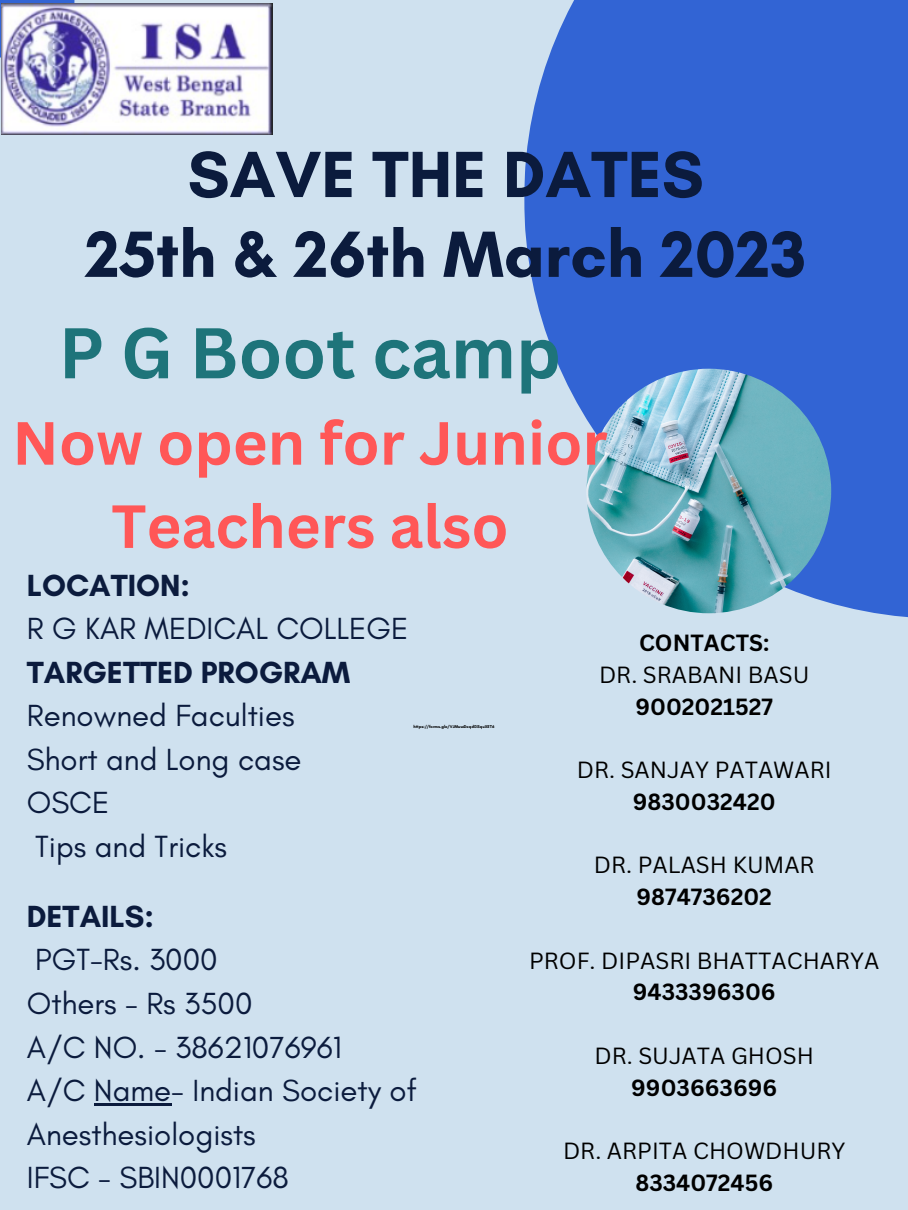
<style>
.page{position:relative;width:908px;height:1210px;background:#fff}
.page>*{position:absolute;margin:0;border:0;box-sizing:border-box;transform-origin:0 0}
.t1{font:700 70px "Canva Sans";color:#1e747a}
.t2{font:700 66.5px/79.8px "Glacial Indifference";color:#0b1b3d;text-align:center}
.t3{font:700 59.5px/83.2px "Canva Sans";color:#ff5757;text-align:center}
.t4{font:31.15px/43.6px "Glacial Indifference";color:#0b1b3d}
.t5{font:700 31.15px "Glacial Indifference";color:#0b1b3d}
.t6{font:22.75px "Canva Sans";color:#000}
.t7{font:700 22.75px "Canva Sans";color:#000}
.t8{font:700 4.2px "Glacial Indifference";color:#000}
</style>
<div class="page">
<div style="left:0;top:0;width:907px;height:1210px;background:#cfe1ef"></div>
<svg style="left:524px;top:0;width:383px;height:617px;background:#4875d7"></svg>
<div style="left:0;top:0;width:74px;height:59px;background:linear-gradient(to right,#3264d4,#3264d4)"></div>
<img style="left:586px;top:369px;width:244px;height:244px;border-radius:50%">
<img style="left:2px;top:3px;width:270px;height:131px">
<hr style="left:94px;top:1102px;width:77px;height:3px;background:#0b1b3d">
<h2 class="t2" style="left:85px;top:134px;width:722px">SAVE THE DATES<br>25th &amp; 26th March 2023</h2>
<h1 class="t1" style="left:59px;top:303px;width:504px">P G Boot camp</h1>
<h3 class="t3" style="left:12px;top:400px;width:596px">Now open for Junior<br>Teachers also</h3>
<p class="t5" style="left:27px;top:566px;width:165px">LOCATION:</p>
<p class="t4" style="left:27px;top:606px;width:383px">R G KAR MEDICAL COLLEGE</p>
<p class="t5" style="left:27px;top:653px;width:325px">TARGETTED PROGRAM</p>
<p class="t4" style="left:27px;top:693px;width:276px">Renowned Faculties<br>Short and Long case<br>OSCE<br>Tips and Tricks</p>
<p class="t8" style="left:413px;top:723px;width:82px">https://forms.gle/VJMuwDxqdGSquXET6</p>
<p class="t5" style="left:27px;top:897px;width:129px">DETAILS:</p>
<p class="t4" style="left:27px;top:937px;width:392px">PGT-Rs. 3000<br>Others - Rs 3500<br>A/C NO. - 38621076961<br>A/C Name- Indian Society of<br>Anesthesiologists<br>IFSC - SBIN0001768</p>
<p class="t7" style="left:638px;top:626px;width:132px">CONTACTS:</p>
<p class="t6" style="left:599px;top:658px;width:212px">DR. SRABANI BASU</p>
<p class="t7" style="left:635px;top:690px;width:139px">9002021527</p>
<p class="t6" style="left:576px;top:754px;width:256px">DR. SANJAY PATAWARI</p>
<p class="t7" style="left:632px;top:785px;width:144px">9830032420</p>
<p class="t6" style="left:593px;top:849px;width:222px">DR. PALASH KUMAR</p>
<p class="t7" style="left:636px;top:881px;width:137px">9874736202</p>
<p class="t6" style="left:529px;top:944px;width:352px">PROF. DIPASRI BHATTACHARYA</p>
<p class="t7" style="left:632px;top:976px;width:144px">9433396306</p>
<p class="t6" style="left:594px;top:1039px;width:221px">DR. SUJATA GHOSH</p>
<p class="t7" style="left:631px;top:1071px;width:147px">9903663696</p>
<p class="t6" style="left:563px;top:1135px;width:284px">DR. ARPITA CHOWDHURY</p>
<p class="t7" style="left:635px;top:1166px;width:139px">8334072456</p>
</div>
